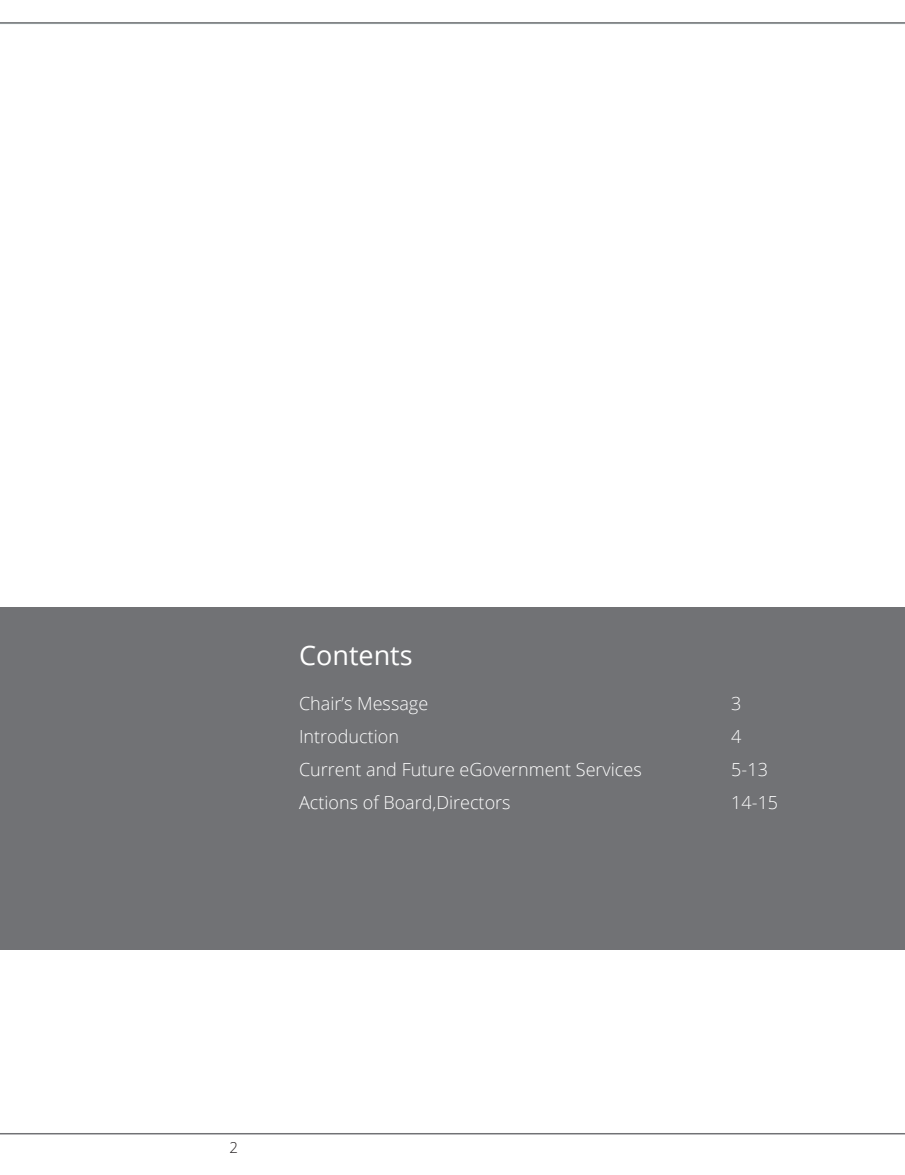
<style>
.page{position:relative;width:905px;height:1175px;background:#fff}
.page>*{position:absolute;margin:0;border:0;box-sizing:border-box;transform-origin:0 0}
.t1{font:27px "Open Sans";color:#fff}
.t2{font:300 18px "Open Sans";color:#fff}
.t3{font:300 15px "Open Sans";color:#231f20}
</style>
<div class="page">
<hr style="left:0;top:22px;width:904px;height:2px;background:#717275">
<hr style="left:0;top:1132px;width:904px;height:2px;background:#717275">
<div style="left:0;top:607px;width:904px;height:343px;background:#717275"></div>
<p class="t1" style="left:299px;top:637px;width:115px">Contents</p>
<p class="t2" style="left:299px;top:691px;width:131px">Chair’s Message</p>
<p class="t2" style="left:731px;top:691px;width:12px">3</p>
<p class="t2" style="left:299px;top:724px;width:101px">Introduction</p>
<p class="t2" style="left:731px;top:724px;width:12px">4</p>
<p class="t2" style="left:299px;top:757px;width:344px">Current and Future eGovernment Services</p>
<p class="t2" style="left:731px;top:757px;width:38px">5-13</p>
<p class="t2" style="left:299px;top:790px;width:213px">Actions of Board,Directors</p>
<p class="t2" style="left:731px;top:790px;width:48px">14-15</p>
<p class="t3" style="left:230px;top:1137px;width:10px">2</p>
</div>
